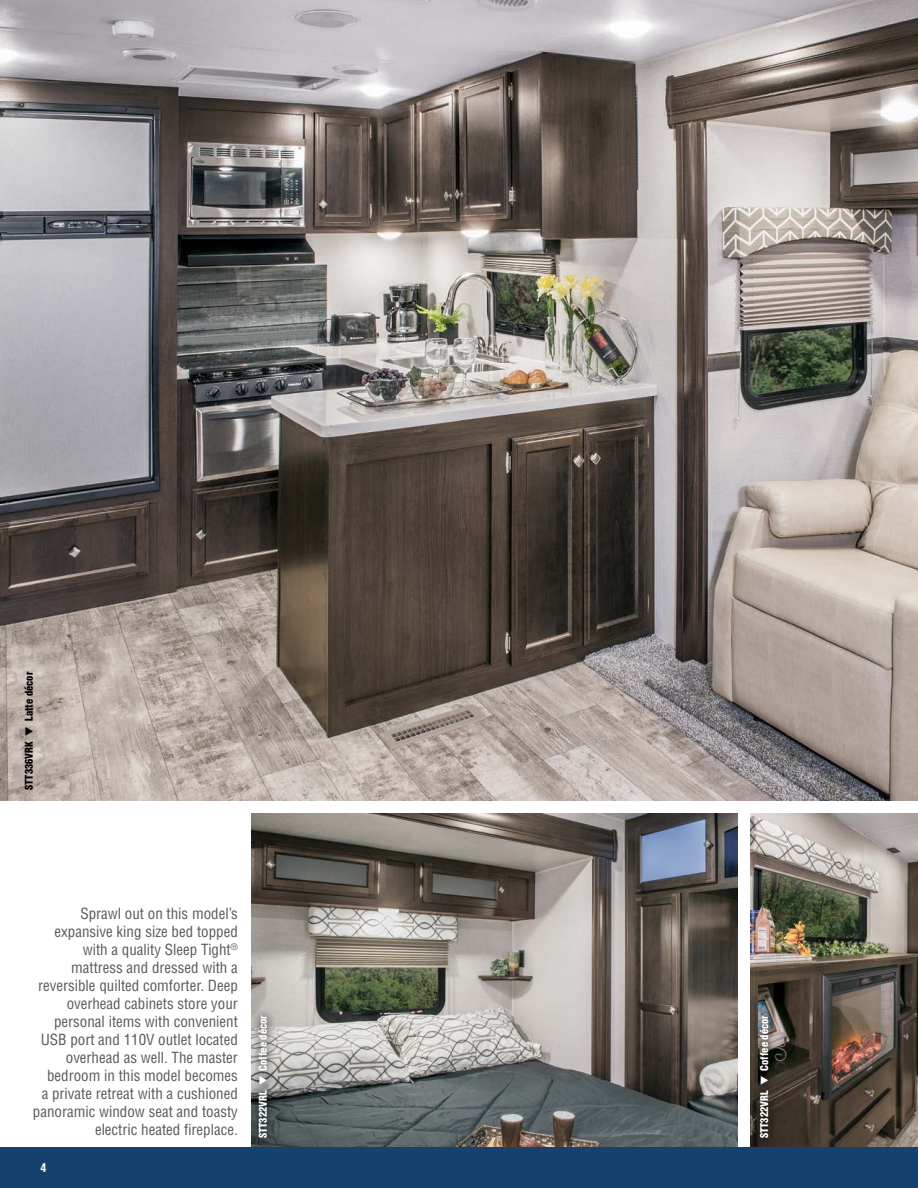
<style>
.page{position:relative;width:918px;height:1188px;background:#fff}
.page>*{position:absolute;margin:0;border:0;box-sizing:border-box;transform-origin:0 0}
.t1{font:condensed 15px/18px "Helvetica";color:#58595b;text-align:right}
.t2{font:700 condensed 12px "Helvetica";color:#fff}
.t3{font:900 condensed 10.5px "Helvetica";color:#fff}
.t4{font:900 condensed 10.5px "Helvetica";color:#000}
</style>
<div class="page">
<img style="left:751px;top:814px;width:167px;height:334px">
<img style="left:251px;top:814px;width:486px;height:334px">
<div style="left:0;top:1148px;width:918px;height:40px;background:#14416d"></div>
<img style="left:0;top:0;width:918px;height:800px">
<svg style="left:251px;top:1007px;width:26px;height:140px"></svg>
<svg style="left:750px;top:1006px;width:28px;height:141px"></svg>
<p class="t4" style="left:22px;top:790px;width:120px;rotate:-90deg">STT336VRK ▼ Latte décor</p>
<p class="t1" style="left:33px;top:904px;width:206px">Sprawl out on this model’s expansive king size bed topped with a quality Sleep Tight<sup>® </sup>mattress and dressed with a reversible quilted comforter. Deep overhead cabinets store your personal items with convenient<br>USB port and 110V outlet located overhead as well. The master bedroom in this model becomes<br>a private retreat with a cushioned panoramic window seat and toasty electric heated fireplace.</p>
<p class="t2" style="left:40px;top:1160px;width:7px">4</p>
<p class="t3" style="left:256px;top:1138px;width:125px;rotate:-90deg">STT322VRL ▼ Coffee décor</p>
<p class="t3" style="left:758px;top:1138px;width:125px;rotate:-90deg">STT322VRL ▼ Coffee décor</p>
</div>
